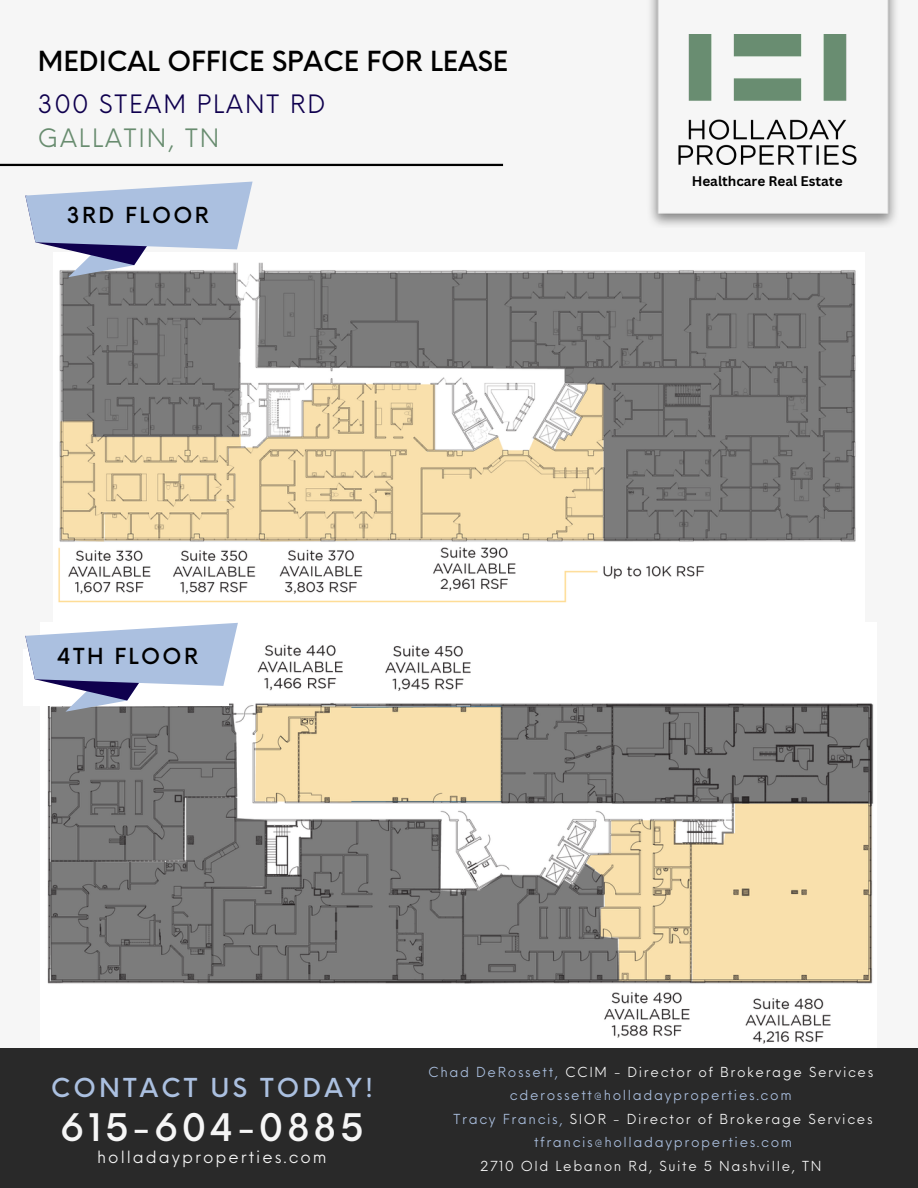
<style>
.page{position:relative;width:918px;height:1188px;background:#f6f6f6}
.page>*{position:absolute;margin:0;border:0;box-sizing:border-box;transform-origin:0 0}
.t1{font:500 37.05px "Neue Einstellung";letter-spacing:.12em;color:#f6f6f6}
.t2{font:500 27px "Neue Einstellung";color:#000}
.t3{font:500 25.5px "Neue Einstellung";letter-spacing:.12em;color:#abc0e0}
.t4{font:24.75px "Neue Einstellung";letter-spacing:.08em;color:#0f004e}
.t5{font:24.75px "Neue Einstellung";letter-spacing:.08em;color:#688c6f}
.t6{font:500 21.6px "Neue Einstellung";letter-spacing:.11em;color:#000}
.t7{font:16.5px "Neue Einstellung";letter-spacing:.12em;color:#f6f6f6}
.t8{font:13.5px "Neue Einstellung";letter-spacing:.12em;color:#f6f6f6}
.t9{font:13.5px "Neue Einstellung";letter-spacing:.12em;color:#abc0e0}
.t10{font:700 13.5px "Canva Sans";color:#000}
.s1{color:#abc0e0}
</style>
<div class="page">
<img style="left:650px;top:0;width:246px;height:226px">
<img style="left:677px;top:34px;width:180px;height:131px">
<hr style="left:0;top:164px;width:503px;height:2px;background:#000">
<img style="left:47px;top:644px;width:826px;height:400px">
<img style="left:58px;top:263px;width:798px;height:340px">
<svg style="left:25px;top:182px;width:228px;height:95px"></svg>
<svg style="left:25px;top:623px;width:213px;height:89px"></svg>
<div style="left:0;top:1048px;width:918px;height:140px;background:#292929"></div>
<h2 class="t2" style="left:38px;top:37px;width:472px">MEDICAL OFFICE SPACE FOR LEASE</h2>
<h3 class="t4" style="left:38px;top:82px;width:289px">300 STEAM PLANT RD</h3>
<h3 class="t5" style="left:38px;top:116px;width:183px">GALLATIN, TN</h3>
<h3 class="t6" style="left:67px;top:196px;width:144px">3RD FLOOR</h3>
<h3 class="t6" style="left:57px;top:636px;width:142px">4TH FLOOR</h3>
<p class="t10" style="left:692px;top:172px;width:152px">Healthcare Real Estate</p>
<p class="t8" style="left:428px;top:1060px;width:447px"><span class="s1">Chad DeRossett,</span> CCIM - Director of Brokerage Services</p>
<p class="t9" style="left:510px;top:1083px;width:283px">cderossett@holladayproperties.com</p>
<p class="t8" style="left:454px;top:1107px;width:420px"><span class="s1">Tracy Francis,</span> SIOR - Director of Brokerage Services</p>
<p class="t9" style="left:534px;top:1130px;width:260px">tfrancis@holladayproperties.com</p>
<h3 class="t3" style="left:51px;top:1065px;width:324px">CONTACT US TODAY!</h3>
<h1 class="t1" style="left:61px;top:1094px;width:304px">615-604-0885</h1>
<p class="t7" style="left:97px;top:1143px;width:231px">holladayproperties.com</p>
<p class="t8" style="left:480px;top:1154px;width:343px">2710 Old Lebanon Rd, Suite 5 Nashville, TN</p>
</div>
